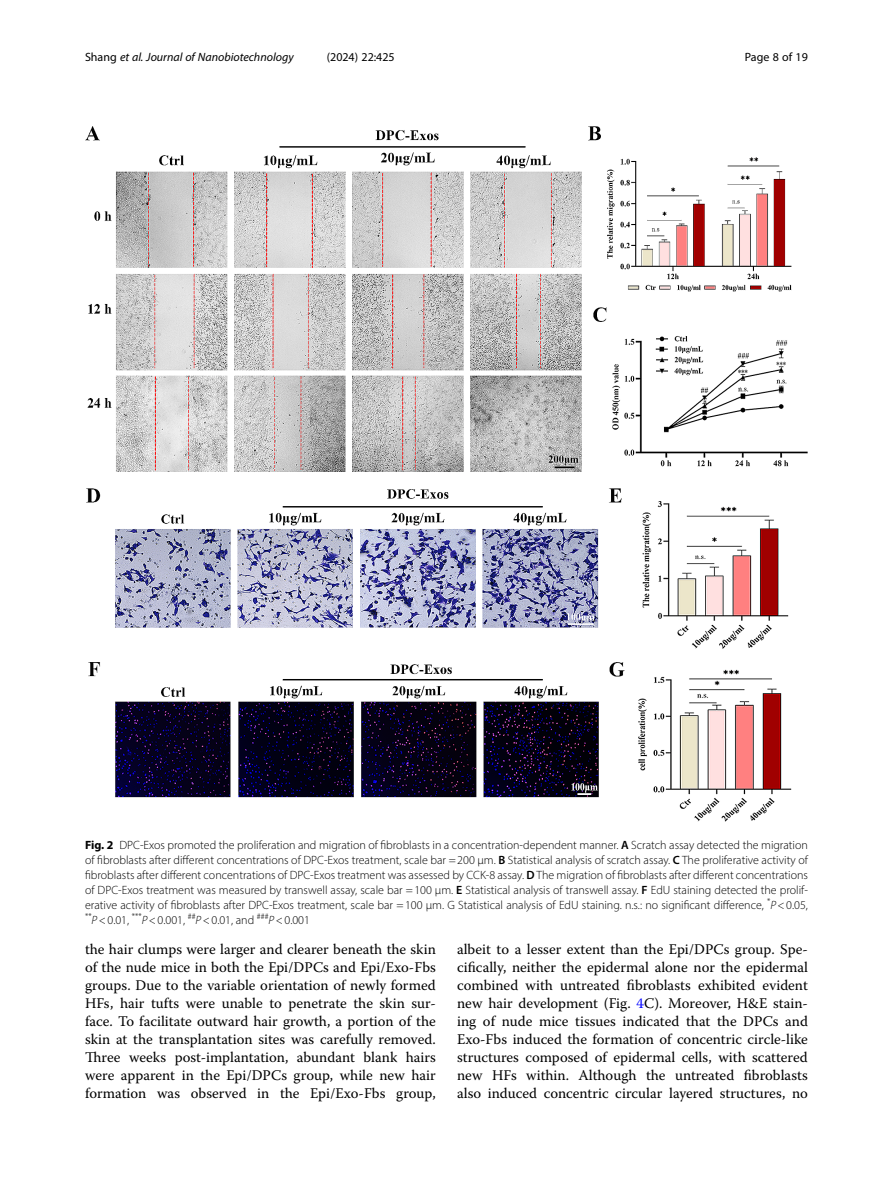
<style>
.page{position:relative;width:893px;height:1191px;background:#fff}
.page>*{position:absolute;margin:0;border:0;box-sizing:border-box;transform-origin:0 0}
.Body_Text{font:14.7px/18px "Warnock Pro";color:#000;text-align:justify}
.Figure_Caption{font:300 12px/15px "Myriad Pro";color:#000;text-align:justify}
.t1{font:italic 12px "Myriad Pro";color:#000}
.t2{font:12px "Myriad Pro";color:#000}
.s1{font-style:normal}
.s2{font-weight:700}
.s3{font-weight:600}
.s4{font-style:italic}
.s5{color:#00f}
</style>
<div class="page">
<img style="left:85px;top:126px;width:723px;height:696px">
<p class="t1" style="left:85px;top:50px;width:210px"><span class="s1">Shang</span> et al. Journal of Nanobiotechnology</p>
<p class="t2" style="left:327px;top:50px;width:70px">(2024) 22:425</p>
<p class="t2" style="left:745px;top:50px;width:65px">Page 8 of 19</p>
<p class="Figure_Caption" style="left:85px;top:837px;width:724px"><span class="s2">Fig. 2</span> DPC-Exos promoted the proliferation and migration of fibroblasts in a concentration-dependent manner. <span class="s3">A</span> Scratch assay detected the migration of fibroblasts after different concentrations of DPC-Exos treatment, scale bar =200 μm. <span class="s3">B</span> Statistical analysis of scratch assay. <span class="s3">C</span> The proliferative activity of fibroblasts after different concentrations of DPC-Exos treatment was assessed by CCK-8 assay. <span class="s3">D</span> The migration of fibroblasts after different concentrations of DPC-Exos treatment was measured by transwell assay, scale bar =100 μm. <span class="s3">E</span> Statistical analysis of transwell assay. <span class="s3">F</span> EdU staining detected the prolif&shy;erative activity of fibroblasts after DPC-Exos treatment, scale bar =100 μm. G Statistical analysis of EdU staining. n.s.: no significant difference, <sup>*</sup><span class="s4">P</span>&lt;0.05, <sup>**</sup><span class="s4">P</span>&lt;0.01, <sup>***</sup><span class="s4">P</span>&lt;0.001, <sup>##</sup><span class="s4">P</span>&lt;0.01, and <sup>###</sup><span class="s4">P</span>&lt;0.001</p>
<p class="Body_Text" style="left:85px;top:940px;width:352px">the hair clumps were larger and clearer beneath the skin of the nude mice in both the Epi/DPCs and Epi/Exo-Fbs groups. Due to the variable orientation of newly formed HFs, hair tufts were unable to penetrate the skin sur&shy;face. To facilitate outward hair growth, a portion of the skin at the transplantation sites was carefully removed.<br>Three weeks post-implantation, abundant blank hairs were apparent in the Epi/DPCs group, while new hair formation was observed in the Epi/Exo-Fbs group,</p>
<p class="Body_Text" style="left:457px;top:940px;width:352px">albeit to a lesser extent than the Epi/DPCs group. Spe&shy;cifically, neither the epidermal alone nor the epidermal combined with untreated fibroblasts exhibited evident new hair development (Fig. <span class="s5">4</span>C). Moreover, H&amp;E stain&shy;ing of nude mice tissues indicated that the DPCs and Exo-Fbs induced the formation of concentric circle-like structures composed of epidermal cells, with scattered new HFs within. Although the untreated fibroblasts also induced concentric circular layered structures, no</p>
</div>
